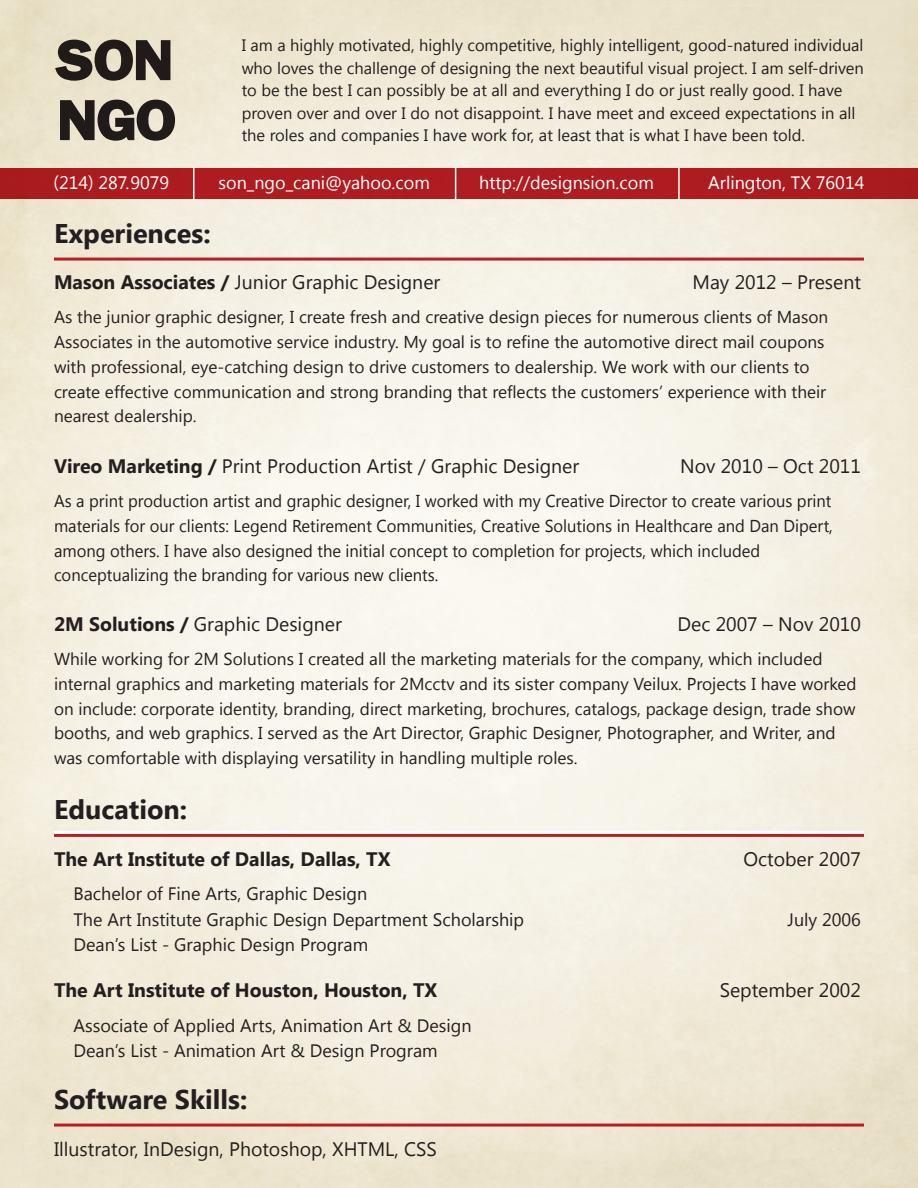
<style>
.page{position:relative;width:918px;height:1188px;background:#fff}
.page>*{position:absolute;margin:0;border:0;box-sizing:border-box;transform-origin:0 0}
.t1{font:500 54.3px/60px "Franklin Gothic";color:#231f20;scale:1.12 1}
.t2{font:700 27px "Khmer UI";color:#231f20}
.t3{font:19.5px "Khmer UI";color:#231f20}
.t4{font:700 19.5px "Khmer UI";color:#231f20}
.t5{font:18px "Khmer UI";color:#231f20}
.t6{font:18px "Khmer UI";color:#fff}
.t7{font:17.25px/24.8px "Khmer UI";color:#231f20}
.t8{font:17.25px/24.8px "Khmer UI";color:#231f20;scale:.96 1}
.t9{font:16.5px/22.5px "Khmer UI";color:#231f20}
.s1{font-weight:700}
</style>
<div class="page">
<div style="left:0;top:168px;width:918px;height:31px;background:#ad1c1f"></div>
<svg style="left:53px;top:37px;width:119px;height:47px;background:#969081"></svg>
<svg style="left:58px;top:97px;width:119px;height:47px;background:#969083"></svg>
<hr style="left:54px;top:258px;width:810px;height:3px;background:#b71f24">
<hr style="left:54px;top:834px;width:810px;height:3px;background:#b71f24">
<hr style="left:54px;top:1124px;width:810px;height:3px;background:#b71f24">
<hr style="left:193px;top:168px;width:2px;height:31px;background:#fff">
<hr style="left:455px;top:168px;width:1px;height:31px;background:#fff">
<hr style="left:678px;top:168px;width:2px;height:31px;background:#fff">
<p class="t9" style="left:242px;top:34px;width:624px">I am a highly motivated, highly competitive, highly intelligent, good-natured individual who loves the challenge of designing the next beautiful visual project. I am self-driven to be the best I can possibly be at all and everything I do or just really good. I have proven over and over I do not disappoint. I have meet and exceed expectations in all the roles and companies I have work for, at least that is what I have been told.</p>
<h1 class="t1" style="left:57px;top:31px;width:107px">SON<br>NGO</h1>
<p class="t6" style="left:54px;top:172px;width:117px">(214) 287.9079</p>
<p class="t6" style="left:219px;top:172px;width:213px">son_ngo_cani@yahoo.com</p>
<p class="t6" style="left:479px;top:172px;width:176px">http://designsion.com</p>
<p class="t6" style="left:708px;top:172px;width:158px">Arlington, TX 76014</p>
<p class="t2" style="left:54px;top:218px;width:158px">Experiences:</p>
<p class="t3" style="left:54px;top:271px;width:388px"><span class="s1">Mason Associates /</span> Junior Graphic Designer</p>
<p class="t3" style="left:693px;top:271px;width:170px">May 2012 – Present</p>
<p class="t7" style="left:54px;top:305px;width:776px">As the junior graphic designer, I create fresh and creative design pieces for numerous clients of Mason</p>
<p class="t7" style="left:54px;top:330px;width:772px">Associates in the automotive service industry. My goal is to refine the automotive direct mail coupons</p>
<p class="t7" style="left:54px;top:355px;width:757px">with professional, eye-catching design to drive customers to dealership. We work with our clients to</p>
<p class="t7" style="left:54px;top:379px;width:774px">create effective communication and strong branding that reflects the customers’ experience with their nearest dealership.</p>
<p class="t3" style="left:54px;top:455px;width:527px"><span class="s1">Vireo Marketing /</span> Print Production Artist / Graphic Designer</p>
<p class="t3" style="left:680px;top:455px;width:182px">Nov 2010 – Oct 2011</p>
<p class="t8" style="left:54px;top:489px;width:813px">As a print production artist and graphic designer, I worked with my Creative Director to create various print materials for our clients: Legend Retirement Communities, Creative Solutions in Healthcare and Dan Dipert, among others. I have also designed the initial concept to completion for projects, which included conceptualizing the branding for various new clients.</p>
<p class="t3" style="left:54px;top:613px;width:289px"><span class="s1">2M Solutions /</span> Graphic Designer</p>
<p class="t3" style="left:678px;top:613px;width:185px">Dec 2007 – Nov 2010</p>
<p class="t7" style="left:54px;top:647px;width:804px">While working for 2M Solutions I created all the marketing materials for the company, which included internal graphics and marketing materials for 2Mcctv and its sister company Veilux. Projects I have worked on include: corporate identity, branding, direct marketing, brochures, catalogs, package design, trade show booths, and web graphics. I served as the Art Director, Graphic Designer, Photographer, and Writer, and was comfortable with displaying versatility in handling multiple roles.</p>
<p class="t2" style="left:54px;top:794px;width:135px">Education:</p>
<p class="t4" style="left:54px;top:848px;width:338px">The Art Institute of Dallas, Dallas, TX</p>
<p class="t3" style="left:744px;top:848px;width:119px">October 2007</p>
<p class="t5" style="left:74px;top:884px;width:295px">Bachelor of Fine Arts, Graphic Design</p>
<p class="t5" style="left:74px;top:909px;width:452px">The Art Institute Graphic Design Department Scholarship</p>
<p class="t5" style="left:788px;top:909px;width:75px">July 2006</p>
<p class="t5" style="left:74px;top:935px;width:296px">Dean’s List - Graphic Design Program</p>
<p class="t4" style="left:54px;top:979px;width:385px">The Art Institute of Houston, Houston, TX</p>
<p class="t3" style="left:720px;top:979px;width:143px">September 2002</p>
<p class="t5" style="left:74px;top:1015px;width:400px">Associate of Applied Arts, Animation Art &amp; Design</p>
<p class="t5" style="left:74px;top:1040px;width:366px">Dean’s List - Animation Art &amp; Design Program</p>
<p class="t2" style="left:54px;top:1084px;width:195px">Software Skills:</p>
<p class="t3" style="left:54px;top:1138px;width:384px">Illustrator, InDesign, Photoshop, XHTML, CSS</p>
</div>
